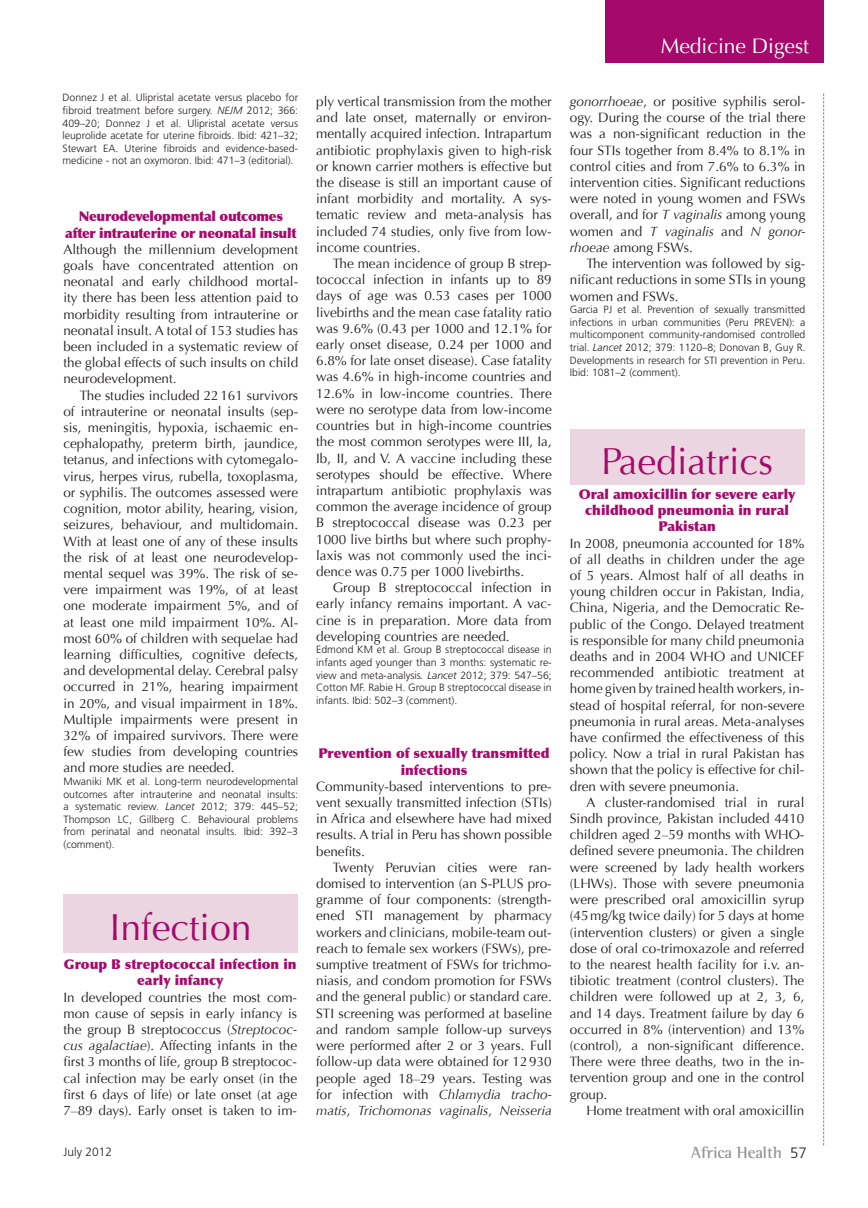
<style>
.page{position:relative;width:868px;height:1208px;background:#fff}
.page>*{position:absolute;margin:0;border:0;box-sizing:border-box;transform-origin:0 0}
.Headline{font:37.5px "Optima";color:#a5096c}
.t1{font:21px "Optima";color:#fff}
.t2{font:700 16.5px "Rotis Semi Serif";color:#939598}
.Body_main_text{font:13.5px/16.2px "Optima";color:#231f20;text-align:justify}
.First_paragraph{font:13.5px/16.2px "Optima";color:#231f20;text-align:justify}
.Subhead{font:900 13.5px/16.2px "Optima";color:#a5096c;text-align:center}
.Subhead-2{font:900 13.5px "Optima";letter-spacing:-.02em;color:#a5096c}
.t3{font:300 12px "Frutiger LT Std";color:#231f20}
.References{font:300 10.5px/12.6px "Frutiger LT Std";color:#231f20;text-align:justify}
.s1{font-style:italic}
.s2{font-family:"Frutiger LT Std";font-weight:300;font-size:15px;color:#231f20}
</style>
<div class="page">
<div style="left:605px;top:0;width:218px;height:63px;background:#a5096c"></div>
<svg style="left:823px;top:94px;width:1px;height:1051px"></svg>
<div style="left:64px;top:894px;width:234px;height:59px;background:#ebd5e0"></div>
<div style="left:569px;top:429px;width:235px;height:55px;background:#ebd5e0"></div>
<p class="References" style="left:63px;top:92px;width:237px">Donnez J et al. Ulipristal acetate versus placebo for fibroid treatment before surgery. <span class="s1">NEJM</span> 2012; 366:<br>409–20; Donnez J et al. Ulipristal acetate versus leuprolide acetate for uterine fibroids. Ibid: 421–32; Stewart EA. Uterine fibroids and evidence-based&shy;medicine - not an oxymoron. Ibid: 471–3 (editorial).</p>
<p class="Subhead-2" style="left:79px;top:208px;width:206px">Neurodevelopmental outcomes</p>
<p class="Subhead-2" style="left:65px;top:225px;width:232px">after intrauterine or neonatal insult</p>
<p class="First_paragraph" style="left:63px;top:241px;width:236px">Although the millennium development goals have concentrated attention on neonatal and early childhood mortal&shy;ity there has been less attention paid to morbidity resulting from intrauterine or neonatal insult. A total of 153 studies has been included in a systematic review of the global effects of such insults on child neurodevelopment.</p>
<p class="Body_main_text" style="left:63px;top:387px;width:236px;text-indent:16px">The studies included 22161 survivors of intrauterine or neonatal insults (sep&shy;sis, meningitis, hypoxia, ischaemic en&shy;cephalopathy, preterm birth, jaundice, tetanus, and infections with cytomegalo&shy;virus, herpes virus, rubella, toxoplasma, or syphilis. The outcomes assessed were cognition, motor ability, hearing, vision, seizures, behaviour, and multidomain.<br>With at least one of any of these insults the risk of at least one neurodevelop&shy;mental sequel was 39%. The risk of se&shy;vere impairment was 19%, of at least one moderate impairment 5%, and of at least one mild impairment 10%. Al&shy;most 60% of children with sequelae had learning difficulties, cognitive defects, and developmental delay. Cerebral palsy occurred in 21%, hearing impairment in 20%, and visual impairment in 18%.<br>Multiple impairments were present in 32% of impaired survivors. There were few studies from developing countries and more studies are needed.</p>
<p class="References" style="left:63px;top:775px;width:236px">Mwaniki MK et al. Long-term neurodevelopmental outcomes after intrauterine and neonatal insults: a systematic review. <span class="s1">Lancet</span> 2012; 379: 445–52; Thompson LC, Gillberg C. Behavioural problems from perinatal and neonatal insults. Ibid: 392–3 (comment).</p>
<p class="Headline" style="left:110px;top:905px;width:143px">Infection</p>
<p class="Subhead" style="left:64px;top:956px;width:234px">Group B streptococcal infection in early infancy</p>
<p class="First_paragraph" style="left:63px;top:989px;width:235px">In developed countries the most com&shy;mon cause of sepsis in early infancy is the group B streptococcus (<span class="s1">Streptococ&shy;cus agalactiae</span>). Affecting infants in the first 3 months of life, group B streptococ&shy;cal infection may be early onset (in the first 6 days of life) or late onset (at age 7–89 days). Early onset is taken to im-</p>
<p class="First_paragraph" style="left:316px;top:93px;width:237px">ply vertical transmission from the mother and late onset, maternally or environ&shy;mentally acquired infection. Intrapartum antibiotic prophylaxis given to high-risk or known carrier mothers is effective but the disease is still an important cause of infant morbidity and mortality. A sys&shy;tematic review and meta-analysis has included 74 studies, only five from low&shy;income countries.</p>
<p class="Body_main_text" style="left:316px;top:255px;width:237px;text-indent:16px">The mean incidence of group B strep&shy;tococcal infection in infants up to 89 days of age was 0.53 cases per 1000 livebirths and the mean case fatality ratio was 9.6% (0.43 per 1000 and 12.1% for early onset disease, 0.24 per 1000 and 6.8% for late onset disease). Case fatality was 4.6% in high-income countries and 12.6% in low-income countries. There were no serotype data from low-income countries but in high-income countries the most common serotypes were III, Ia, Ib, II, and V. A vaccine including these serotypes should be effective. Where intrapartum antibiotic prophylaxis was common the average incidence of group B streptococcal disease was 0.23 per 1000 live births but where such prophy&shy;laxis was not commonly used the inci&shy;dence was 0.75 per 1000 livebirths.</p>
<p class="Body_main_text" style="left:316px;top:579px;width:237px;text-indent:16px">Group B streptococcal infection in early infancy remains important. A vac&shy;cine is in preparation. More data from developing countries are needed.</p>
<p class="References" style="left:316px;top:643px;width:237px">Edmond KM et al. Group B streptococcal disease in infants aged younger than 3 months: systematic re&shy;view and meta-analysis<span class="s1">. Lancet</span> 2012; 379: 547–56; Cotton MF. Rabie H. Group B streptococcal disease in infants. Ibid: 502–3 (comment).</p>
<p class="Subhead" style="left:318px;top:745px;width:233px">Prevention of sexually transmitted infections</p>
<p class="First_paragraph" style="left:316px;top:778px;width:237px">Community-based interventions to pre&shy;vent sexually transmitted infection (STIs) in Africa and elsewhere have had mixed results. A trial in Peru has shown possible benefits.</p>
<p class="Body_main_text" style="left:316px;top:859px;width:237px;text-indent:16px">Twenty Peruvian cities were ran&shy;domised to intervention (an S-PLUS pro&shy;gramme of four components: (strength&shy;ened STI management by pharmacy workers and clinicians, mobile-team out&shy;reach to female sex workers (FSWs), pre&shy;sumptive treatment of FSWs for trichmo&shy;niasis, and condom promotion for FSWs and the general public) or standard care.<br>STI screening was performed at baseline and random sample follow-up surveys were performed after 2 or 3 years. Full follow-up data were obtained for 12930 people aged 18–29 years. Testing was for infection with <span class="s1">Chlamydia tracho&shy;matis</span>, <span class="s1">Trichomonas vaginalis</span>, <span class="s1">Neisseria</span></p>
<h2 class="t1" style="left:660px;top:34px;width:150px">Medicine Digest</h2>
<p class="Body_main_text" style="left:569px;top:94px;width:237px"><span class="s1">gonorrhoeae</span>, or positive syphilis serol&shy;ogy. During the course of the trial there was a non-significant reduction in the four STIs together from 8.4% to 8.1% in control cities and from 7.6% to 6.3% in intervention cities. Significant reductions were noted in young women and FSWs overall, and for <span class="s1">T vaginalis</span> among young women and <span class="s1">T vaginalis</span> and <span class="s1">N gonor&shy;rhoeae</span> among FSWs.</p>
<p class="Body_main_text" style="left:569px;top:256px;width:237px;text-indent:16px">The intervention was followed by sig&shy;nificant reductions in some STIs in young women and FSWs.</p>
<p class="References" style="left:569px;top:303px;width:237px">Garcia PJ et al. Prevention of sexually transmitted infections in urban communities (Peru PREVEN): a multicomponent community-randomised controlled trial. <span class="s1">Lancet</span> 2012; 379: 1120–8; Donovan B, Guy R.<br>Developments in research for STI prevention in Peru.<br>Ibid: 1081–2 (comment).</p>
<p class="Headline" style="left:601px;top:440px;width:173px">Paediatrics</p>
<p class="Subhead" style="left:578px;top:486px;width:218px">Oral amoxicillin for severe early childhood pneumonia in rural<br>Pakistan</p>
<p class="First_paragraph" style="left:569px;top:535px;width:236px">In 2008, pneumonia accounted for 18% of all deaths in children under the age of 5 years. Almost half of all deaths in young children occur in Pakistan, India, China, Nigeria, and the Democratic Re&shy;public of the Congo. Delayed treatment is responsible for many child pneumonia deaths and in 2004 WHO and UNICEF recommended antibiotic treatment at home given by trained health workers, in&shy;stead of hospital referral, for non-severe pneumonia in rural areas. Meta-analyses have confirmed the effectiveness of this policy. Now a trial in rural Pakistan has shown that the policy is effective for chil&shy;dren with severe pneumonia.</p>
<p class="Body_main_text" style="left:569px;top:794px;width:236px;text-indent:16px">A cluster-randomised trial in rural Sindh province, Pakistan included 4410 children aged 2–59 months with WHO&shy;defined severe pneumonia. The children were screened by lady health workers (LHWs). Those with severe pneumonia were prescribed oral amoxicillin syrup (45mg/kg twice daily) for 5 days at home (intervention clusters) or given a single dose of oral co-trimoxazole and referred to the nearest health facility for i.v. an&shy;tibiotic treatment (control clusters). The children were followed up at 2, 3, 6, and 14 days. Treatment failure by day 6 occurred in 8% (intervention) and 13% (control), a non-significant difference.<br>There were three deaths, two in the in&shy;tervention group and one in the control group.</p>
<p class="Body_main_text" style="left:586px;top:1102px;width:219px">Home treatment with oral amoxicillin</p>
<p class="t3" style="left:63px;top:1144px;width:50px">July 2012</p>
<p class="t2" style="left:691px;top:1142px;width:117px">Africa Health <span class="s2">57</span></p>
</div>
